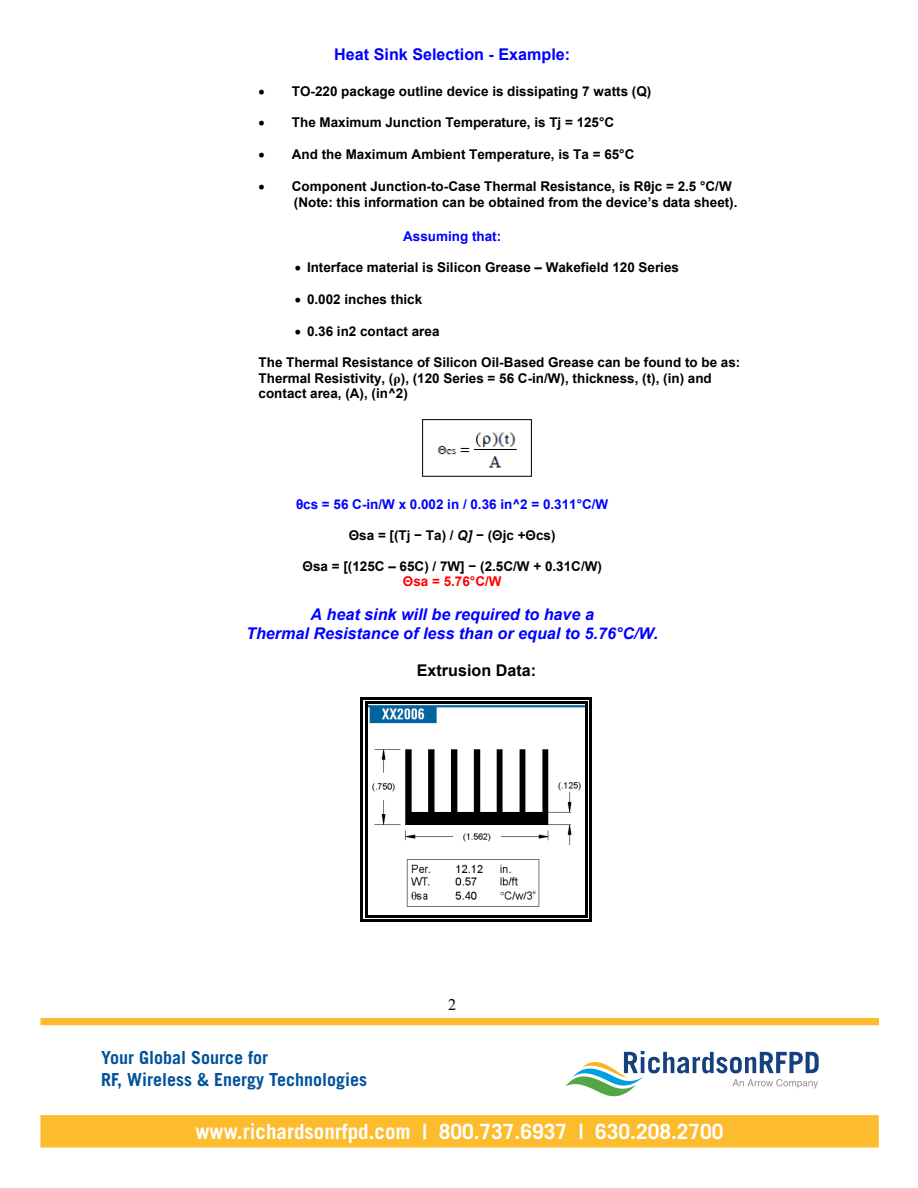
<style>
.page{position:relative;width:918px;height:1188px;background:#fff}
.page>*{position:absolute;margin:0;border:0;box-sizing:border-box;transform-origin:0 0}
.t1{font:700 21px "Trade Gothic LT Std";color:#fff}
.t2{font:700 18px/21.6px "Trade Gothic LT Std";color:#01529a}
.t3{font:italic 700 16.2px/18.6px "Arial";color:#00f;text-align:center}
.t4{font:700 16.2px "Arial";color:#00f}
.t5{font:700 16.2px "Arial";color:#000}
.t6{font:16.2px "Times New Roman";color:#000}
.t7{font:700 13.5px/15.5px "Arial";color:#000}
.t8{font:700 13.5px "Arial";color:#00f}
.s1{font-family:"Times New Roman"}
.s2{font-style:italic}
.s3{color:#f00}
</style>
<div class="page">
<div style="left:41px;top:1116px;width:837px;height:31px;background:#fdbb2e"></div>
<div style="left:40px;top:1115px;width:839px;height:33px;border:2px solid #fdbb2e"></div>
<div style="left:40px;top:1018px;width:839px;height:7px;background:#fdbb2e"></div>
<svg style="left:566px;top:1051px;width:253px;height:45px"></svg>
<img style="left:422px;top:419px;width:110px;height:58px">
<img style="left:367px;top:704px;width:219px;height:211px">
<svg style="left:361px;top:698px;width:6px;height:6px"></svg>
<hr style="left:367px;top:698px;width:219px;height:2px;background:#000">
<hr style="left:367px;top:702px;width:219px;height:2px;background:#000">
<svg style="left:586px;top:698px;width:6px;height:6px"></svg>
<hr style="left:361px;top:704px;width:2px;height:211px;background:#000">
<hr style="left:365px;top:704px;width:2px;height:211px;background:#000">
<hr style="left:590px;top:704px;width:2px;height:211px;background:#000">
<hr style="left:586px;top:704px;width:2px;height:211px;background:#000">
<svg style="left:361px;top:915px;width:6px;height:7px"></svg>
<hr style="left:367px;top:920px;width:219px;height:2px;background:#000">
<hr style="left:367px;top:915px;width:219px;height:3px;background:#000">
<svg style="left:586px;top:915px;width:6px;height:7px"></svg>
<p class="t4" style="left:334px;top:44px;width:238px">Heat Sink Selection - Example:</p>
<p class="t7" style="left:259px;top:84px;width:394px">• TO-220 package outline device is dissipating 7 watts (Q)</p>
<p class="t7" style="left:259px;top:115px;width:357px">• The Maximum Junction Temperature, is Tj = 125°C</p>
<p class="t7" style="left:259px;top:147px;width:377px">• And the Maximum Ambient Temperature, is Ta = 65°C</p>
<p class="t7" style="left:294px;top:179px;width:445px;text-indent:-35px">• Component Junction-to-Case Thermal Resistance, is Rθjc = 2.5 °C/W (Note: this information can be obtained from the device’s data sheet).</p>
<p class="t8" style="left:403px;top:227px;width:100px">Assuming that:</p>
<p class="t7" style="left:295px;top:260px;width:386px">• Interface material is Silicon Grease – Wakefield 120 Series</p>
<p class="t7" style="left:295px;top:292px;width:129px">• 0.002 inches thick</p>
<p class="t7" style="left:295px;top:324px;width:146px">• 0.36 in2 contact area</p>
<p class="t7" style="left:259px;top:355px;width:483px">The Thermal Resistance of Silicon Oil-Based Grease can be found to be as:<br>Thermal Resistivity, (<span class="s1">ρ</span>), (120 Series = 56 C-in/W), thickness, (t), (in) and contact area, (A), (in^2)</p>
<p class="t8" style="left:296px;top:495px;width:314px">θcs = 56 C-in/W x 0.002 in / 0.36 in^2 = 0.311°C/W</p>
<p class="t7" style="left:349px;top:528px;width:208px">Θsa = [(Tj − Ta) / <span class="s2">Q]</span> − (Θjc +Θcs)</p>
<p class="t7" style="left:303px;top:559px;width:301px;text-align:center">Θsa = [(125C – 65C) / 7W] − (2.5C/W + 0.31C/W)<br><span class="s3">Θsa = 5.76°C/W</span></p>
<p class="t3" style="left:246px;top:606px;width:414px">A heat sink will be required to have a<br>Thermal Resistance of less than or equal to 5.76°C/W.</p>
<p class="t5" style="left:417px;top:659px;width:121px">Extrusion Data:</p>
<p class="t6" style="left:448px;top:994px;width:10px">2</p>
<h2 class="t2" style="left:101px;top:1047px;width:268px">Your Global Source for<br>RF, Wireless &amp; Energy Technologies</h2>
<h1 class="t1" style="left:196px;top:1119px;width:529px">www.richardsonrfpd.com | 800.737.6937 | 630.208.2700</h1>
</div>
